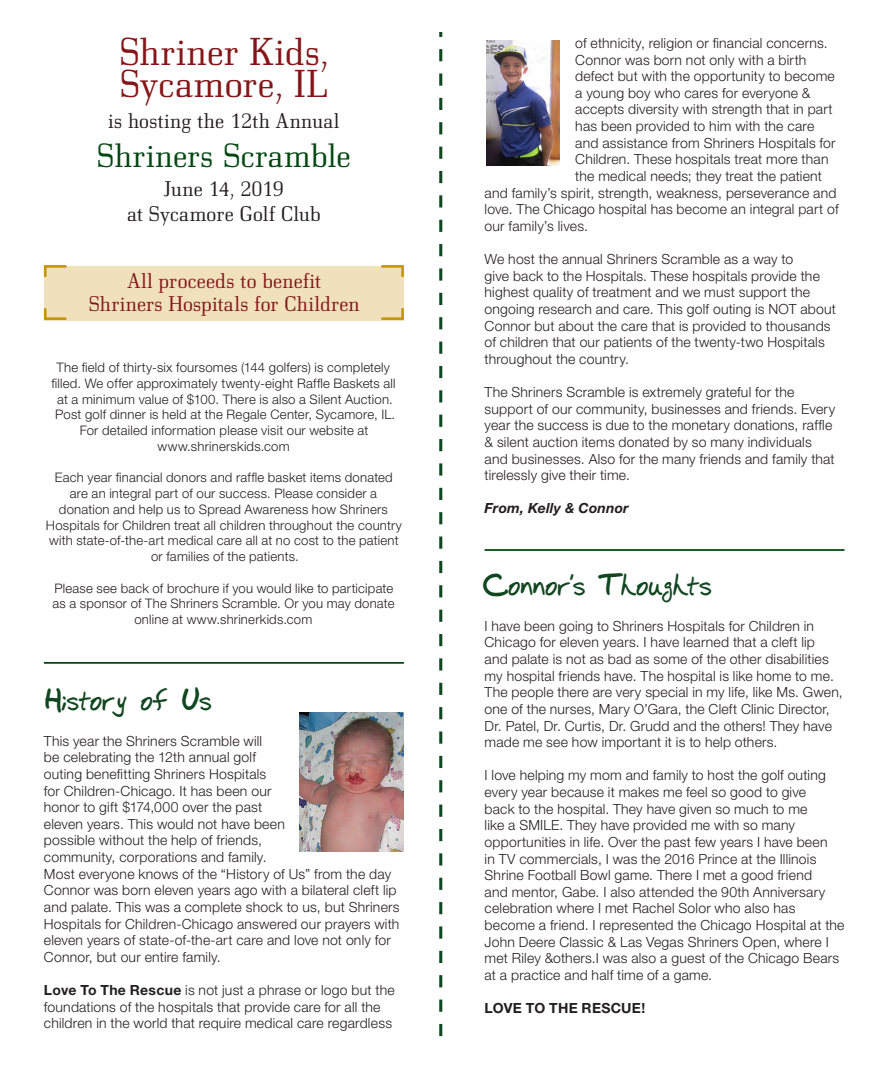
<style>
.page{position:relative;width:882px;height:1071px;background:#fff}
.page>*{position:absolute;margin:0;border:0;box-sizing:border-box;transform-origin:0 0}
.t1{font:38.5px/31.5px "Bodonitown";letter-spacing:.015em;color:#851518}
.t2{font:33.25px "Bodonitown";letter-spacing:.02em;color:#004710}
.t3{font:700 28px "Bud Hand";letter-spacing:.03em;color:#104620}
.t4{font:700 28px "Bud Hand";letter-spacing:.01em;color:#104620}
.t5{font:21px "Bodonitown";letter-spacing:.015em;color:#231f20}
.t6{font:21px/22.8px "Bodonitown";letter-spacing:.02em;color:#851518;text-align:center}
.t7{font:300 14px/16.6px "Helvetica Neue LT Std";letter-spacing:.015em;color:#231f20}
.t8{font:italic 700 14px "Helvetica Neue LT Std";letter-spacing:.015em;color:#231f20}
.t9{font:700 14px "Helvetica Neue LT Std";letter-spacing:.02em;color:#231f20}
.t10{font:300 13.12px/15.8px "Helvetica Neue LT Std";letter-spacing:.015em;color:#231f20;text-align:center}
.s1{font-weight:700}
</style>
<div class="page">
<svg style="left:439px;top:32px;width:3px;height:1005px"></svg>
<div style="left:44px;top:266px;width:360px;height:54px;background:#f0e0bb"></div>
<svg style="left:43px;top:265px;width:24px;height:12px"></svg>
<svg style="left:43px;top:308px;width:26px;height:13px"></svg>
<svg style="left:381px;top:265px;width:23px;height:12px"></svg>
<svg style="left:379px;top:308px;width:25px;height:13px"></svg>
<img style="left:300px;top:712px;width:103px;height:140px">
<img style="left:486px;top:41px;width:74px;height:125px">
<hr style="left:44px;top:662px;width:360px;height:2px;background:#004710">
<hr style="left:485px;top:549px;width:360px;height:2px;background:#004710">
<p class="t1" style="left:119px;top:36px;width:211px">Shriner Kids,<br>Sycamore, IL</p>
<p class="t5" style="left:108px;top:108px;width:232px">is hosting the 12th Annual</p>
<p class="t2" style="left:97px;top:135px;width:255px">Shriners Scramble</p>
<p class="t5" style="left:164px;top:177px;width:121px">June 14, 2019</p>
<p class="t5" style="left:127px;top:201px;width:195px">at Sycamore Golf Club</p>
<p class="t6" style="left:89px;top:270px;width:272px">All proceeds to benefit<br>Shriners Hospitals for Children</p>
<p class="t10" style="left:52px;top:359px;width:346px">The field of thirty-six foursomes (144 golfers) is completely filled. We offer approximately twenty-eight Raffle Baskets all at a minimum value of $100. There is also a Silent Auction.<br>Post golf dinner is held at the Regale Center, Sycamore, IL.<br>For detailed information please visit our website at www.shrinerskids.com</p>
<p class="t10" style="left:46px;top:470px;width:358px">Each year financial donors and raffle basket items donated are an integral part of our success. Please consider a donation and help us to Spread Awareness how Shriners Hospitals for Children treat all children throughout the country with state-of-the-art medical care all at no cost to the patient or families of the patients.</p>
<p class="t10" style="left:52px;top:580px;width:344px">Please see back of brochure if you would like to participate as a sponsor of The Shriners Scramble. Or you may donate online at www.shrinerkids.com</p>
<p class="t4" style="left:47px;top:684px;width:166px">History of Us</p>
<p class="t7" style="left:44px;top:732px;width:357px">This year the Shriners Scramble will<br>be celebrating the 12th annual golf<br>outing benefitting Shriners Hospitals<br>for Children-Chicago. It has been our<br>honor to gift $174,000 over the past<br>eleven years. This would not have been<br>possible without the help of friends,<br>community, corporations and family.<br>Most everyone knows of the “History of Us” from the day Connor was born eleven years ago with a bilateral cleft lip and palate. This was a complete shock to us, but Shriners Hospitals for Children-Chicago answered our prayers with eleven years of state-of-the-art care and love not only for Connor, but our entire family.</p>
<p class="t7" style="left:44px;top:981px;width:352px"><span class="s1">Love To The Rescue</span> is not just a phrase or logo but the foundations of the hospitals that provide care for all the children in the world that require medical care regardless</p>
<p class="t7" style="left:575px;top:34px;width:254px">of ethnicity, religion or financial concerns.</p>
<p class="t7" style="left:575px;top:51px;width:233px">Connor was born not only with a birth</p>
<p class="t7" style="left:575px;top:68px;width:261px">defect but with the opportunity to become</p>
<p class="t7" style="left:575px;top:84px;width:237px">a young boy who cares for everyone &amp;</p>
<p class="t7" style="left:575px;top:101px;width:259px">accepts diversity with strength that in part</p>
<p class="t7" style="left:575px;top:117px;width:240px">has been provided to him with the care</p>
<p class="t7" style="left:575px;top:134px;width:262px">and assistance from Shriners Hospitals for</p>
<p class="t7" style="left:575px;top:151px;width:255px">Children. These hospitals treat more than</p>
<p class="t7" style="left:575px;top:167px;width:248px">the medical needs; they treat the patient</p>
<p class="t7" style="left:485px;top:184px;width:353px">and family’s spirit, strength, weakness, perseverance and</p>
<p class="t7" style="left:485px;top:201px;width:356px">love. The Chicago hospital has become an integral part of</p>
<p class="t7" style="left:485px;top:217px;width:105px">our family’s lives.</p>
<p class="t7" style="left:485px;top:250px;width:353px">We host the annual Shriners Scramble as a way to<br>give back to the Hospitals. These hospitals provide the highest quality of treatment and we must support the ongoing research and care. This golf outing is NOT about Connor but about the care that is provided to thousands of children that our patients of the twenty-two Hospitals throughout the country.</p>
<p class="t7" style="left:485px;top:383px;width:352px">The Shriners Scramble is extremely grateful for the support of our community, businesses and friends. Every year the success is due to the monetary donations, raffle &amp; silent auction items donated by so many individuals and businesses. Also for the many friends and family that tirelessly give their time.</p>
<p class="t8" style="left:485px;top:500px;width:146px">From, Kelly &amp; Connor</p>
<p class="t3" style="left:485px;top:569px;width:228px">Connor’s Thoughts</p>
<p class="t7" style="left:485px;top:617px;width:360px">I have been going to Shriners Hospitals for Children in Chicago for eleven years. I have learned that a cleft lip<br>and palate is not as bad as some of the other disabilities my hospital friends have. The hospital is like home to me.<br>The people there are very special in my life, like Ms. Gwen, one of the nurses, Mary O’Gara, the Cleft Clinic Director, Dr. Patel, Dr. Curtis, Dr. Grudd and the others! They have made me see how important it is to help others.</p>
<p class="t7" style="left:485px;top:767px;width:362px">I love helping my mom and family to host the golf outing every year because it makes me feel so good to give<br>back to the hospital. They have given so much to me<br>like a SMILE. They have provided me with so many opportunities in life. Over the past few years I have been<br>in TV commercials, I was the 2016 Prince at the Illinois Shrine Football Bowl game. There I met a good friend<br>and mentor, Gabe. I also attended the 90th Anniversary celebration where I met Rachel Solor who also has become a friend. I represented the Chicago Hospital at the John Deere Classic &amp; Las Vegas Shriners Open, where I met Riley &amp;others.I was also a guest of the Chicago Bears at a practice and half time of a game.</p>
<p class="t9" style="left:485px;top:1000px;width:162px">LOVE TO THE RESCUE!</p>
</div>
